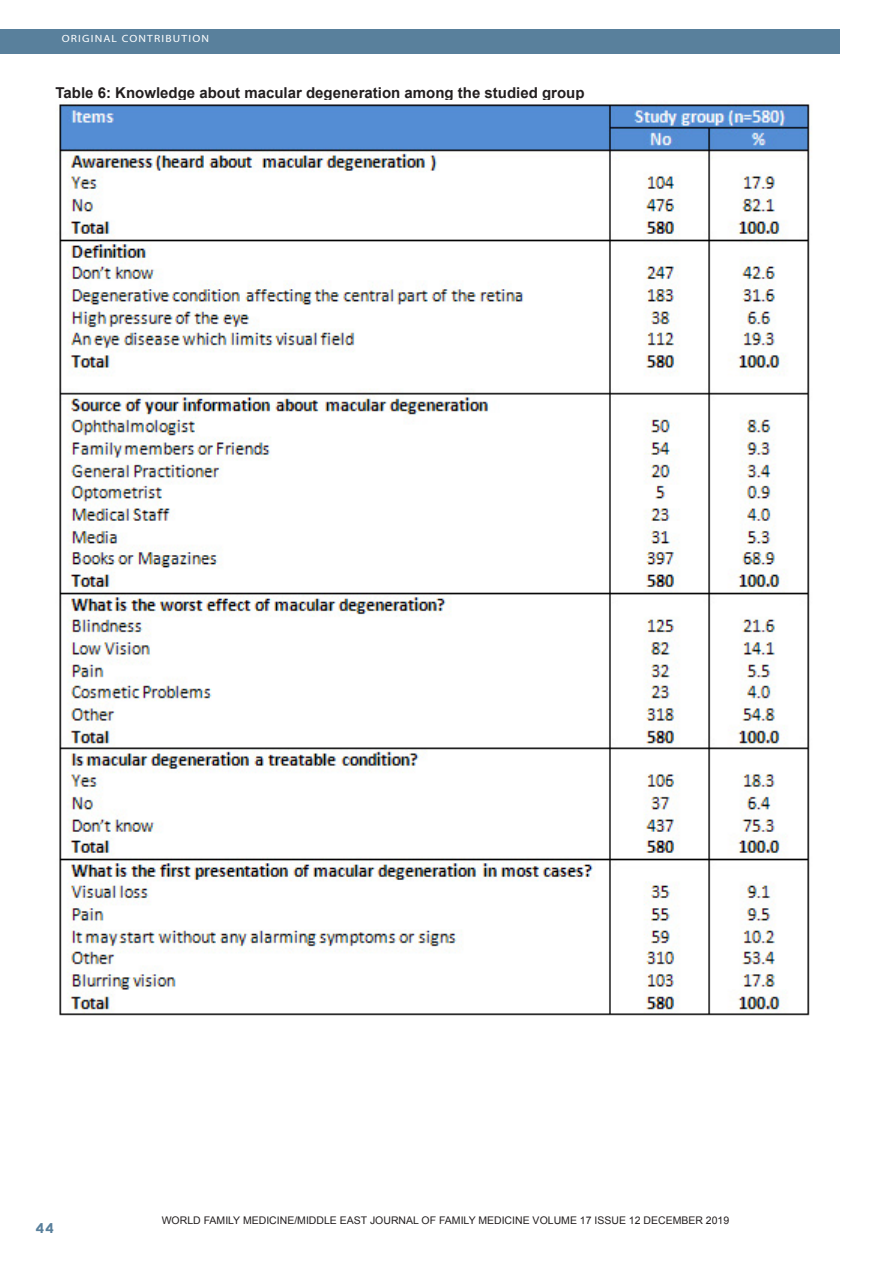
<style>
.page{position:relative;width:893px;height:1263px;background:#fff}
.page>*{position:absolute;margin:0;border:0;box-sizing:border-box;transform-origin:0 0}
.Footnote_Text{font:700 15px "Arial";color:#231f20}
.t1{font:700 13.5px "Century Gothic";color:#59809c;scale:1.1 1}
.Footnote_Text-2{font:10.5px "Arial";color:#231f20}
.t2{font:10.5px "Myriad";letter-spacing:.1em;color:#fff;scale:1.1 1}
</style>
<div class="page">
<div style="left:0;top:30px;width:840px;height:24px;background:#59809c"></div>
<img style="left:58px;top:104px;width:753px;height:912px">
<p class="t2" style="left:62px;top:34px;width:135px">ORIGINAL CONTRIBUTION</p>
<p class="Footnote_Text" style="left:56px;top:83px;width:530px">Table 6: Knowledge about macular degeneration among the studied group</p>
<p class="t1" style="left:36px;top:1217px;width:18px">44</p>
<p class="Footnote_Text-2" style="left:162px;top:1214px;width:569px">WORLD FAMILY MEDICINE/MIDDLE EAST JOURNAL OF FAMILY MEDICINE VOLUME 17 ISSUE 12 DECEMBER 2019</p>
</div>
